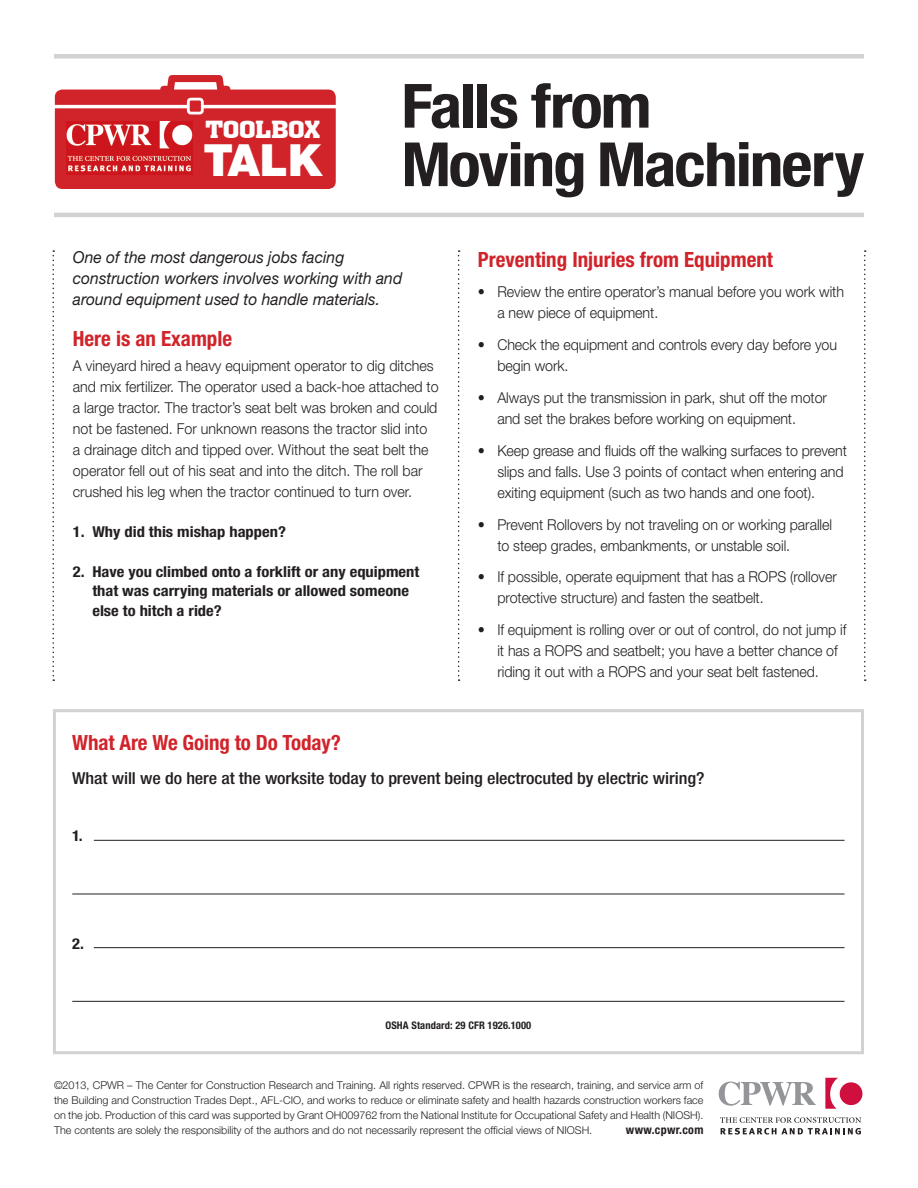
<style>
.page{position:relative;width:918px;height:1188px;background:#fff}
.page>*{position:absolute;margin:0;border:0;box-sizing:border-box;transform-origin:0 0}
.Heads{font:700 condensed 61.05px "Helvetica Neue";letter-spacing:-.03em;color:#231f20;scale:1.1 1}
.t1{font:900 44.4px "Helvetica Neue";color:#fff}
.t2{font:600 25.8px "MGI Archon";letter-spacing:-.015em;color:#fff;scale:1.25 1}
._2__SubHead{font:700 condensed 21px "Helvetica Neue";color:#d1232a}
._1__Intro{font:italic 16.5px/21px "Helvetica Neue";color:#231f20;scale:.95 1}
._6__What_will_we_do{font:500 condensed 16.5px "Helvetica Neue";letter-spacing:-.005em;color:#231f20;scale:1.1 1}
._5__Bulletts{font:300 15px/21px "Helvetica Neue";letter-spacing:-.005em;color:#231f20;scale:.95 1}
._3__Body_Copy{font:300 15px/21px "Helvetica Neue";color:#231f20;scale:.95 1}
._4__Numbered_Bullett{font:700 condensed 15px/19.5px "Helvetica Neue";color:#231f20;scale:1.1 1}
.t3{font:700 condensed 12px "Helvetica Neue";letter-spacing:.025em;color:#231f20}
.t4{font:300 10.8px/15px "Helvetica Neue";color:#231f20;text-align:justify}
._7__OSHA_REGULATION{font:700 condensed 10.5px "Helvetica Neue";letter-spacing:.01em;color:#231f20}
</style>
<div class="page">
<div style="left:53px;top:709px;width:811px;height:345px;border:3px solid #d1d2d4"></div>
<svg style="left:458px;top:250px;width:2px;height:431px"></svg>
<svg style="left:52px;top:250px;width:2px;height:431px"></svg>
<svg style="left:864px;top:250px;width:2px;height:431px"></svg>
<hr style="left:54px;top:213px;width:810px;height:4px;background:#d1d2d4">
<hr style="left:54px;top:54px;width:810px;height:4px;background:#d1d2d4">
<div style="left:55px;top:90px;width:281px;height:99px;background:#d1232a;border-radius:7px"></div>
<svg style="left:162px;top:75px;width:68px;height:27px"></svg>
<hr style="left:46px;top:105px;width:307px;height:3px;background:#fff">
<div style="left:188px;top:99px;width:14px;height:14px;background:#d1232a;border-radius:3px"></div>
<div style="left:187px;top:98px;width:17px;height:17px;border:3px solid #fff;border-radius:3px"></div>
<img style="left:66px;top:121px;width:127px;height:53px">
<hr style="left:94px;top:840px;width:751px;height:1px;background:#231f20">
<hr style="left:72px;top:894px;width:773px;height:1px;background:#231f20">
<hr style="left:94px;top:947px;width:751px;height:1px;background:#231f20">
<hr style="left:72px;top:1001px;width:773px;height:1px;background:#231f20">
<svg style="left:720px;top:1117px;width:141px;height:18px"></svg>
<svg style="left:719px;top:1082px;width:97px;height:24px"></svg>
<svg style="left:825px;top:1078px;width:37px;height:31px"></svg>
<p class="t2" style="left:205px;top:112px;width:94px">TOOLBOX</p>
<p class="t1" style="left:203px;top:134px;width:120px">Talk</p>
<p class="Heads" style="left:401px;top:69px;width:229px">Falls from</p>
<p class="Heads" style="left:401px;top:127px;width:422px">Moving Machinery</p>
<p class="_1__Intro" style="left:73px;top:247px;width:348px">One of the most dangerous jobs facing construction workers involves working with and around equipment used to handle materials.</p>
<p class="_2__SubHead" style="left:73px;top:325px;width:161px">Here is an Example</p>
<p class="_3__Body_Copy" style="left:73px;top:355px;width:387px">A vineyard hired a heavy equipment operator to dig ditches and mix fertilizer. The operator used a back-hoe attached to a large tractor. The tractor’s seat belt was broken and could not be fastened. For unknown reasons the tractor slid into<br>a drainage ditch and tipped over. Without the seat belt the operator fell out of his seat and into the ditch. The roll bar crushed his leg when the tractor continued to turn over.</p>
<p class="_4__Numbered_Bullett" style="left:73px;top:522px;width:195px">1. Why did this mishap happen?</p>
<p class="_4__Numbered_Bullett" style="left:92px;top:561px;width:299px;text-indent:-20px">2. Have you climbed onto a forklift or any equipment that was carrying materials or allowed someone else to hitch a ride?</p>
<p class="_2__SubHead" style="left:478px;top:246px;width:297px">Preventing Injuries from Equipment</p>
<p class="_5__Bulletts" style="left:497px;top:281px;width:366px;text-indent:-20px">• Review the entire operator’s manual before you work with a new piece of equipment.</p>
<p class="_5__Bulletts" style="left:497px;top:334px;width:359px;text-indent:-20px">• Check the equipment and controls every day before you begin work.</p>
<p class="_5__Bulletts" style="left:497px;top:387px;width:349px;text-indent:-20px">• Always put the transmission in park, shut off the motor and set the brakes before working on equipment.</p>
<p class="_5__Bulletts" style="left:497px;top:440px;width:370px;text-indent:-20px">• Keep grease and fluids off the walking surfaces to prevent slips and falls. Use 3 points of contact when entering and exiting equipment (such as two hands and one foot).</p>
<p class="_5__Bulletts" style="left:497px;top:513px;width:354px;text-indent:-20px">• Prevent Rollovers by not traveling on or working parallel to steep grades, embankments, or unstable soil.</p>
<p class="_5__Bulletts" style="left:497px;top:566px;width:359px;text-indent:-20px">• If possible, operate equipment that has a ROPS (rollover protective structure) and fasten the seatbelt.</p>
<p class="_5__Bulletts" style="left:497px;top:619px;width:369px;text-indent:-20px">• If equipment is rolling over or out of control, do not jump if it has a ROPS and seatbelt; you have a better chance of riding it out with a ROPS and your seat belt fastened.</p>
<p class="_2__SubHead" style="left:72px;top:730px;width:270px">What Are We Going to Do Today?</p>
<p class="_6__What_will_we_do" style="left:72px;top:768px;width:576px">What will we do here at the worksite today to prevent being electrocuted by electric wiring?</p>
<p class="_4__Numbered_Bullett" style="left:72px;top:826px;width:11px">1.</p>
<p class="_4__Numbered_Bullett" style="left:72px;top:934px;width:12px">2.</p>
<p class="_7__OSHA_REGULATION" style="left:385px;top:1019px;width:147px">OSHA Standard: 29 CFR 1926.1000</p>
<p class="t4" style="left:54px;top:1077px;width:651px">©2013, CPWR – The Center for Construction Research and Training. All rights reserved. CPWR is the research, training, and service arm of the Building and Construction Trades Dept., AFL-CIO, and works to reduce or eliminate safety and health hazards construction workers face on the job. Production of this card was supported by Grant OH009762 from the National Institute for Occupational Safety and Health (NIOSH).<br>The contents are solely the responsibility of the authors and do not necessarily represent the official views of NIOSH.</p>
<p class="t3" style="left:626px;top:1122px;width:79px">www.cpwr.com</p>
</div>
